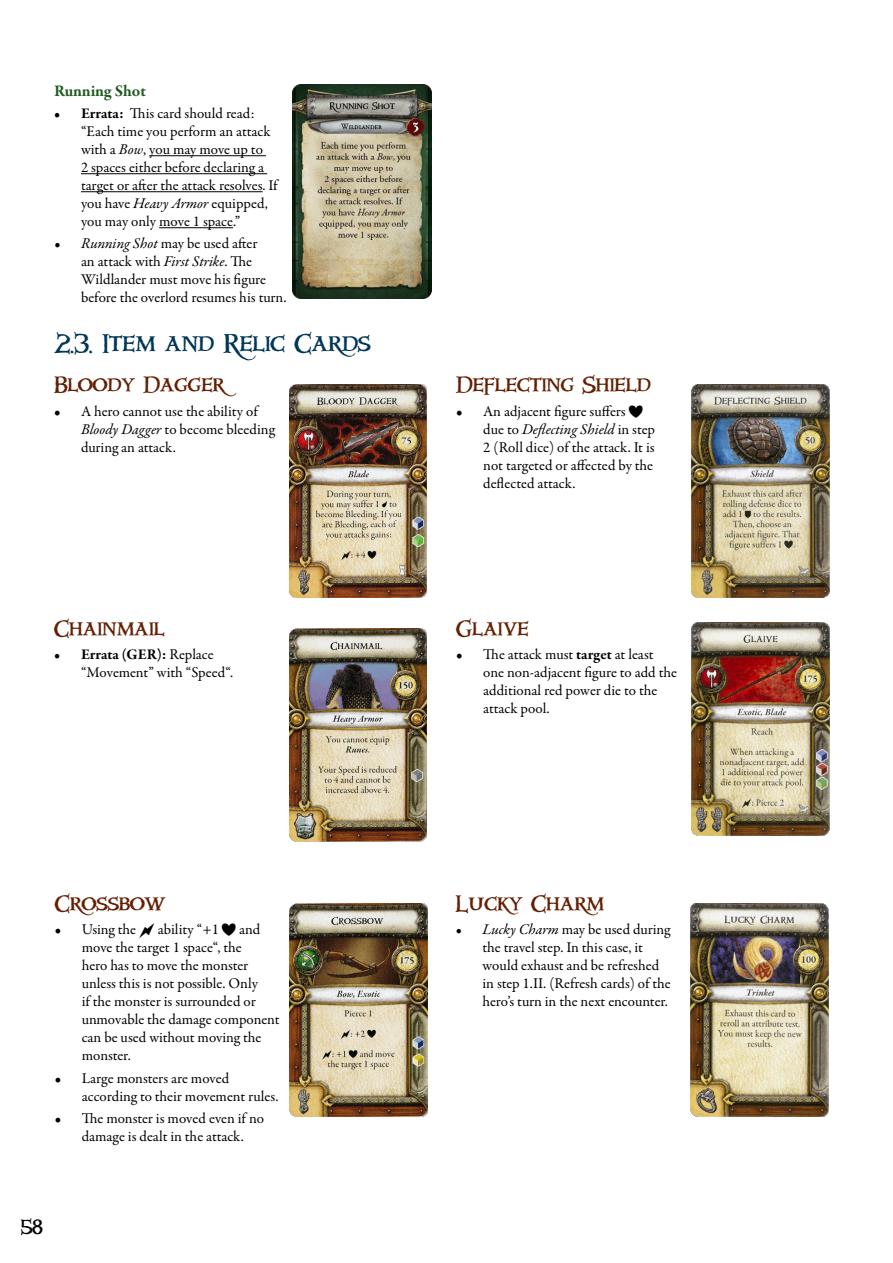
<style>
.page{position:relative;width:893px;height:1263px;background:#fff}
.page>*{position:absolute;margin:0;border:0;box-sizing:border-box;transform-origin:0 0}
.t1{font:24px "Windlass Ger";color:#003656}
.t2{font:21px "Windlass Ger";color:#641e00}
.t3{font:18px "Windlass Ger";color:#000}
.t4{font:700 16.5px "Garamond Premr Pro";letter-spacing:-.005em;color:#1f5a20}
.t5{font:15px/18px "Garamond Premr Pro";color:#000}
.s1{font-weight:700}
.s2{font-style:italic}
.s3{font-family:"Gara Scenario Descent"}
</style>
<div class="page">
<hr style="left:149px;top:155px;width:117px;height:1px;background:#000">
<hr style="left:81px;top:173px;width:186px;height:1px;background:#000">
<hr style="left:81px;top:191px;width:182px;height:1px;background:#000">
<hr style="left:159px;top:227px;width:74px;height:1px;background:#000">
<img style="left:293px;top:84px;width:139px;height:214px">
<img style="left:289px;top:385px;width:138px;height:212px">
<img style="left:289px;top:628px;width:138px;height:213px">
<img style="left:290px;top:903px;width:138px;height:213px">
<img style="left:691px;top:385px;width:138px;height:212px">
<img style="left:691px;top:622px;width:138px;height:213px">
<img style="left:691px;top:903px;width:137px;height:213px">
<p class="t4" style="left:54px;top:81px;width:93px">Running Shot</p>
<p class="t5" style="left:81px;top:105px;width:198px;text-indent:-27px"><span class="s1">• Errata:</span> This card should read: “Each time you perform an attack with a <span class="s2">Bow</span>, you may move up to<br>2 spaces either before declaring a target or after the attack resolves. If you have <span class="s2">Heavy Armor</span> equipped, you may only move 1 space.”</p>
<p class="t5" style="left:81px;top:235px;width:207px;text-indent:-27px"><span class="s2">• Running Shot</span> may be used after<br>an attack with <span class="s2">First Strike</span>. The Wildlander must move his figure before the overlord resumes his turn.</p>
<h1 class="t1" style="left:54px;top:327px;width:318px">2.3. Item and Relic Cards</h1>
<h2 class="t2" style="left:54px;top:370px;width:184px">Bloody Dagger</h2>
<p class="t5" style="left:81px;top:402px;width:195px;text-indent:-27px">• A hero cannot use the ability of<br><span class="s2">Bloody Dagger</span> to become bleeding during an attack.</p>
<h2 class="t2" style="left:54px;top:614px;width:112px">Chainmail</h2>
<p class="t5" style="left:81px;top:646px;width:154px;text-indent:-27px"><span class="s1">• Errata (GER):</span> Replace “Movement” with “Speed“.</p>
<h2 class="t2" style="left:55px;top:889px;width:112px">Crossbow</h2>
<p class="t5" style="left:82px;top:921px;width:199px;text-indent:-27px">• Using the <span class="s3">±</span> ability “+1 <span class="s3">≥</span> and move the target 1 space“, the<br>hero has to move the monster unless this is not possible. Only<br>if the monster is surrounded or unmovable the damage component can be used without moving the monster.</p>
<p class="t5" style="left:82px;top:1069px;width:198px;text-indent:-27px">• Large monsters are moved according to their movement rules.</p>
<p class="t5" style="left:55px;top:1109px;width:211px;text-align:center">• The monster is moved even if no damage is dealt in the attack.</p>
<p class="t3" style="left:21px;top:1214px;width:23px">58</p>
<h2 class="t2" style="left:456px;top:370px;width:196px">Deflecting Shield</h2>
<p class="t5" style="left:483px;top:402px;width:173px;text-indent:-27px">• An adjacent figure suffers <span class="s3">≥ </span>due to <span class="s2">Deflecting Shield</span> in step<br>2 (Roll dice) of the attack. It is not targeted or affected by the deflected attack.</p>
<h2 class="t2" style="left:456px;top:614px;width:74px">Glaive</h2>
<p class="t5" style="left:483px;top:646px;width:195px;text-indent:-27px">• The attack must <span class="s1">target</span> at least one non-adjacent figure to add the additional red power die to the attack pool.</p>
<h2 class="t2" style="left:455px;top:889px;width:150px">Lucky Charm</h2>
<p class="t5" style="left:482px;top:921px;width:190px;text-indent:-27px"><span class="s2">• Lucky Charm</span> may be used during the travel step. In this case, it would exhaust and be refreshed in step 1.II. (Refresh cards) of the hero’s turn in the next encounter.</p>
</div>
